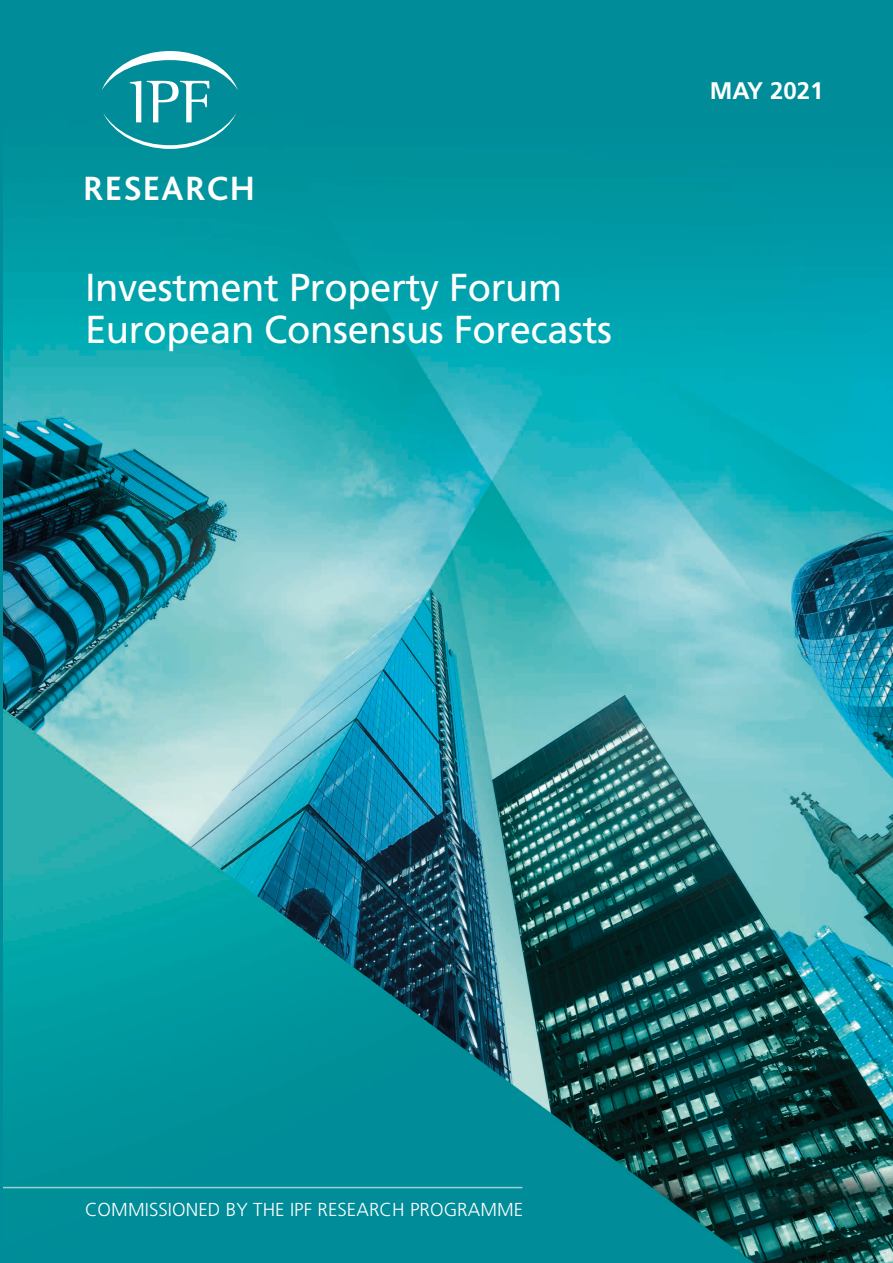
<style>
.page{position:relative;width:893px;height:1263px;background:#fff}
.page>*{position:absolute;margin:0;border:0;box-sizing:border-box;transform-origin:0 0}
.t1{font:39px/42px "Frutiger";letter-spacing:-.01em;color:#fff}
.t2{font:700 35.25px "Bliss";letter-spacing:.05em;color:#fff}
.t3{font:700 24px "Frutiger";color:#fff}
.t4{font:300 18.75px "Frutiger";letter-spacing:.005em;color:#fff}
</style>
<div class="page">
<img style="left:2px;top:0;width:891px;height:1263px">
<hr style="left:0;top:1187px;width:522px;height:1px;background:#fff">
<svg style="left:102px;top:51px;width:136px;height:98px"></svg>
<hr style="left:0;top:0;width:2px;height:1263px;background:#008c9a">
<p class="t2" style="left:84px;top:170px;width:173px">RESEARCH</p>
<p class="t1" style="left:85px;top:266px;width:528px">Investment Property Forum<br>European Consensus Forecasts</p>
<p class="t3" style="left:710px;top:77px;width:115px">MAY 2021</p>
<p class="t4" style="left:85px;top:1199px;width:440px">COMMISSIONED BY THE IPF RESEARCH PROGRAMME</p>
</div>
